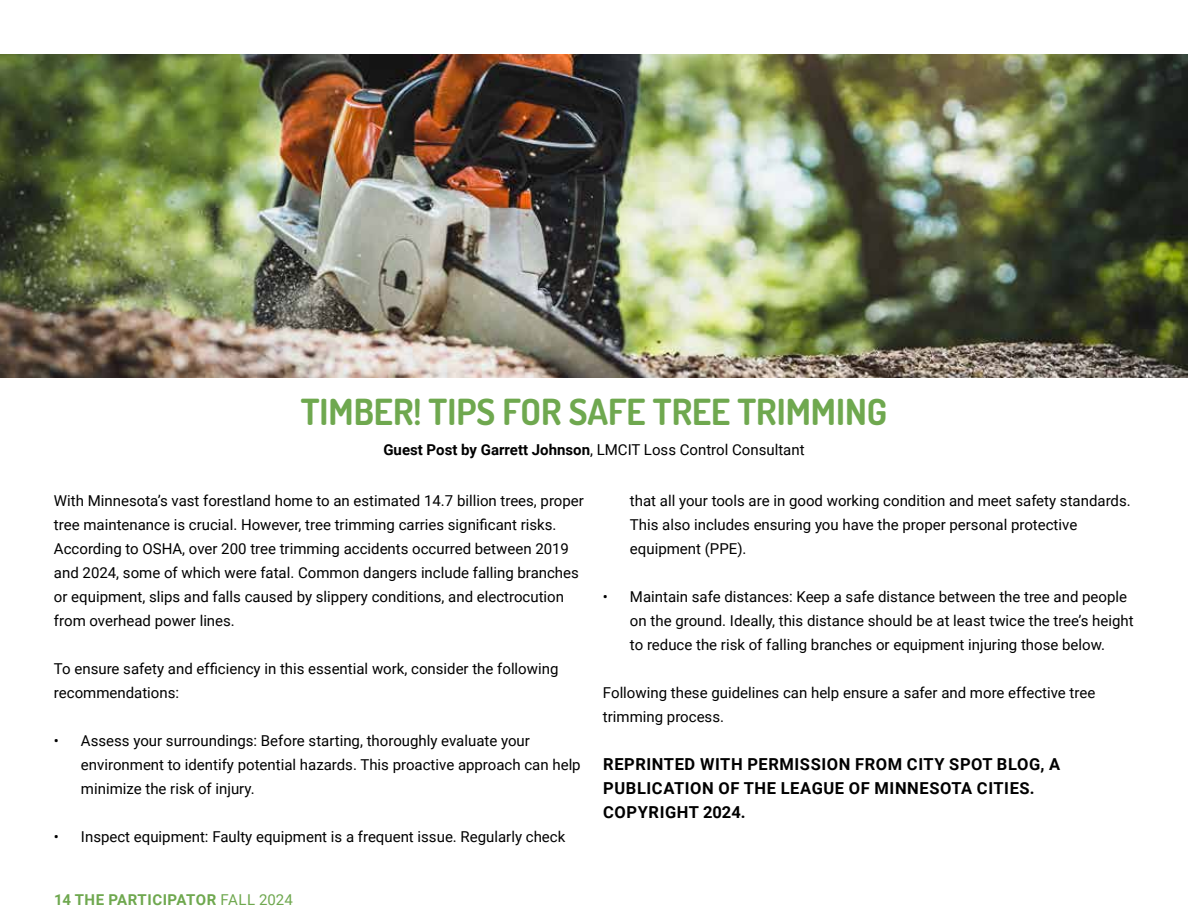
<style>
.page{position:relative;width:1188px;height:918px;background:#fff}
.page>*{position:absolute;margin:0;border:0;box-sizing:border-box;transform-origin:0 0}
.t1{font:700 36px "Dosis";color:#6fa84f}
.t2{font:700 16.5px/24px "Roboto";letter-spacing:.035em;color:#000}
.t3{font:15px/24px "Roboto";color:#000}
.t4{font:700 15px "Roboto";letter-spacing:.035em;color:#6fa84f}
.s1{font-weight:700}
.s2{font-weight:400}
</style>
<div class="page">
<img style="left:0;top:54px;width:1188px;height:324px">
<h1 class="t1" style="left:301px;top:387px;width:588px">TIMBER! TIPS FOR SAFE TREE TRIMMING</h1>
<p class="t3" style="left:383px;top:437px;width:423px"><span class="s1">Guest Post by Garrett Johnson</span>, LMCIT Loss Control Consultant</p>
<p class="t3" style="left:630px;top:488px;width:502px">that all your tools are in good working condition and meet safety standards.<br>This also includes ensuring you have the proper personal protective equipment (PPE).</p>
<p class="t3" style="left:630px;top:584px;width:505px;text-indent:-27px">• Maintain safe distances: Keep a safe distance between the tree and people on the ground. Ideally, this distance should be at least twice the tree’s height to reduce the risk of falling branches or equipment injuring those below.</p>
<p class="t3" style="left:603px;top:680px;width:494px">Following these guidelines can help ensure a safer and more effective tree trimming process.</p>
<p class="t2" style="left:603px;top:752px;width:458px">REPRINTED WITH PERMISSION FROM CITY SPOT BLOG, A<br>PUBLICATION OF THE LEAGUE OF MINNESOTA CITIES.<br>COPYRIGHT 2024.</p>
<p class="t3" style="left:54px;top:488px;width:531px">With Minnesota’s vast forestland home to an estimated 14.7 billion trees, proper tree maintenance is crucial. However, tree trimming carries significant risks.<br>According to OSHA, over 200 tree trimming accidents occurred between 2019 and 2024, some of which were fatal. Common dangers include falling branches or equipment, slips and falls caused by slippery conditions, and electrocution from overhead power lines.</p>
<p class="t3" style="left:54px;top:656px;width:506px">To ensure safety and efficiency in this essential work, consider the following recommendations:</p>
<p class="t3" style="left:81px;top:728px;width:501px;text-indent:-27px">• Assess your surroundings: Before starting, thoroughly evaluate your environment to identify potential hazards. This proactive approach can help minimize the risk of injury.</p>
<p class="t3" style="left:54px;top:824px;width:513px">• Inspect equipment: Faulty equipment is a frequent issue. Regularly check</p>
<p class="t4" style="left:54px;top:889px;width:240px">14 THE PARTICIPATOR <span class="s2">FALL 2024</span></p>
</div>
